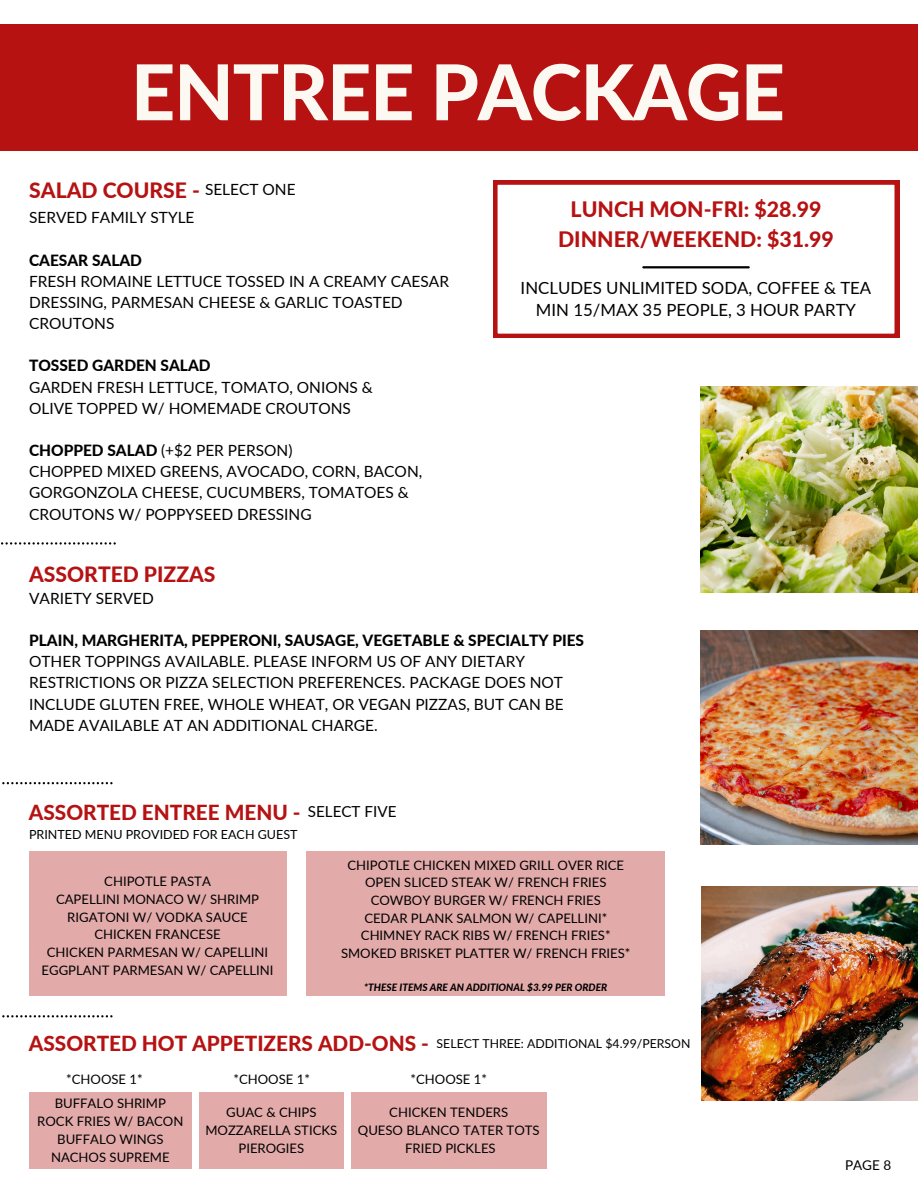
<style>
.page{position:relative;width:918px;height:1188px;background:#fff}
.page>*{position:absolute;margin:0;border:0;box-sizing:border-box;transform-origin:0 0}
.t1{font:800 77.1px "Lato";letter-spacing:-.015em;color:#fbf9f1}
.t2{font:800 21.3px/29.2px "Lato";color:#b61212;text-align:center}
.t3{font:800 21.15px "Lato";color:#b61212}
.t4{font:800 20.7px "Lato";color:#b61212}
.t5{font:16.8px/22.5px "Lato";color:#000;text-align:center}
.t6{font:15.45px/21.1px "Lato";color:#000}
.t7{font:15.15px "Lato";color:#000}
.t8{font:13.5px "Lato";color:#000}
.t9{font:13.05px/17.7px "Lato";color:#000;text-align:center}
.t10{font:12.6px "Lato";color:#000}
.t11{font:12.3px "Lato";color:#000}
.t12{font:italic 800 10.05px "Lato";color:#000}
.s1{font-weight:800}
</style>
<div class="page">
<div style="left:0;top:24px;width:917px;height:127px;background:#b61212"></div>
<svg style="left:493px;top:180px;width:406px;height:158px"></svg>
<hr style="left:643px;top:266px;width:106px;height:2px;background:#000">
<img style="left:701px;top:886px;width:217px;height:214px">
<img style="left:700px;top:386px;width:218px;height:206px">
<svg style="left:2px;top:1015px;width:111px;height:2px"></svg>
<svg style="left:2px;top:782px;width:111px;height:2px"></svg>
<svg style="left:1px;top:542px;width:115px;height:3px"></svg>
<div style="left:29px;top:1092px;width:163px;height:77px;background:#e3aaaa"></div>
<div style="left:199px;top:1092px;width:145px;height:77px;background:#e3aaaa"></div>
<div style="left:351px;top:1092px;width:195px;height:77px;background:#e3aaaa"></div>
<div style="left:29px;top:851px;width:257px;height:144px;background:#e3aaaa"></div>
<div style="left:307px;top:851px;width:358px;height:144px;background:#e3aaaa"></div>
<img style="left:701px;top:630px;width:217px;height:214px">
<h4 class="t1" style="left:131px;top:44px;width:655px">ENTREE PACKAGE</h4>
<h5 class="t3" style="left:29px;top:177px;width:172px">SALAD COURSE -</h5>
<h6 class="t6" style="left:205px;top:179px;width:92px">SELECT ONE</h6>
<p class="t6" style="left:29px;top:207px;width:167px">SERVED FAMILY STYLE</p>
<p class="t6" style="left:29px;top:249px;width:422px"><span class="s1">CAESAR SALAD<br></span>FRESH ROMAINE LETTUCE TOSSED IN A CREAMY CAESAR<br>DRESSING, PARMESAN CHEESE &amp; GARLIC TOASTED<br>CROUTONS</p>
<h2 class="t6" style="left:29px;top:355px;width:345px"><span class="s1">TOSSED GARDEN SALAD<br></span>GARDEN FRESH LETTUCE, TOMATO, ONIONS &amp;<br>OLIVE TOPPED W/ HOMEMADE CROUTONS</h2>
<h4 class="t6" style="left:29px;top:439px;width:395px"><span class="s1">CHOPPED SALAD</span> (+$2 PER PERSON)<br>CHOPPED MIXED GREENS, AVOCADO, CORN, BACON, GORGONZOLA CHEESE, CUCUMBERS, TOMATOES &amp; CROUTONS W/ POPPYSEED DRESSING</h4>
<h1 class="t2" style="left:558px;top:194px;width:277px">LUNCH MON-FRI: $28.99<br>DINNER/WEEKEND: $31.99</h1>
<h2 class="t5" style="left:521px;top:276px;width:352px">INCLUDES UNLIMITED SODA, COFFEE &amp; TEA<br>MIN 15/MAX 35 PEOPLE, 3 HOUR PARTY</h2>
<p class="t3" style="left:29px;top:561px;width:188px">ASSORTED PIZZAS</p>
<p class="t6" style="left:29px;top:587px;width:126px">VARIETY SERVED</p>
<h3 class="t6" style="left:29px;top:630px;width:556px"><span class="s1">PLAIN, MARGHERITA, PEPPERONI, SAUSAGE, VEGETABLE &amp; SPECIALTY PIES </span>OTHER TOPPINGS AVAILABLE. PLEASE INFORM US OF ANY DIETARY RESTRICTIONS OR PIZZA SELECTION PREFERENCES. PACKAGE DOES NOT INCLUDE GLUTEN FREE, WHOLE WHEAT, OR VEGAN PIZZAS, BUT CAN BE MADE AVAILABLE AT AN ADDITIONAL CHARGE.</h3>
<h5 class="t4" style="left:29px;top:799px;width:273px">ASSORTED ENTREE MENU -</h5>
<h5 class="t10" style="left:29px;top:827px;width:270px">PRINTED MENU PROVIDED FOR EACH GUEST</h5>
<h5 class="t9" style="left:42px;top:872px;width:233px">CHIPOTLE PASTA<br>CAPELLINI MONACO W/ SHRIMP<br>RIGATONI W/ VODKA SAUCE<br>CHICKEN FRANCESE<br>CHICKEN PARMESAN W/ CAPELLINI<br>EGGPLANT PARMESAN W/ CAPELLINI</h5>
<h2 class="t7" style="left:308px;top:802px;width:90px">SELECT FIVE</h2>
<p class="t9" style="left:341px;top:856px;width:291px">CHIPOTLE CHICKEN MIXED GRILL OVER RICE OPEN SLICED STEAK W/ FRENCH FRIES COWBOY BURGER W/ FRENCH FRIES<br>CEDAR PLANK SALMON W/ CAPELLINI* CHIMNEY RACK RIBS W/ FRENCH FRIES* SMOKED BRISKET PLATTER W/ FRENCH FRIES*</p>
<p class="t12" style="left:364px;top:981px;width:245px">*THESE ITEMS ARE AN ADDITIONAL $3.99 PER ORDER</p>
<h6 class="t4" style="left:29px;top:1030px;width:402px">ASSORTED HOT APPETIZERS ADD-ONS -</h6>
<p class="t11" style="left:437px;top:1036px;width:255px">SELECT THREE: ADDITIONAL $4.99/PERSON</p>
<h4 class="t9" style="left:66px;top:1070px;width:78px">*CHOOSE 1*</h4>
<h4 class="t9" style="left:233px;top:1070px;width:78px">*CHOOSE 1*</h4>
<h4 class="t9" style="left:411px;top:1070px;width:78px">*CHOOSE 1*</h4>
<h4 class="t9" style="left:358px;top:1103px;width:183px">CHICKEN TENDERS<br>QUESO BLANCO TATER TOTS<br>FRIED PICKLES</h4>
<p class="t9" style="left:37px;top:1095px;width:148px">BUFFALO SHRIMP<br>ROCK FRIES W/ BACON<br>BUFFALO WINGS<br>NACHOS SUPREME</p>
<h4 class="t9" style="left:205px;top:1103px;width:133px">GUAC &amp; CHIPS<br>MOZZARELLA STICKS<br>PIEROGIES</h4>
<h5 class="t8" style="left:845px;top:1157px;width:48px">PAGE 8</h5>
</div>
